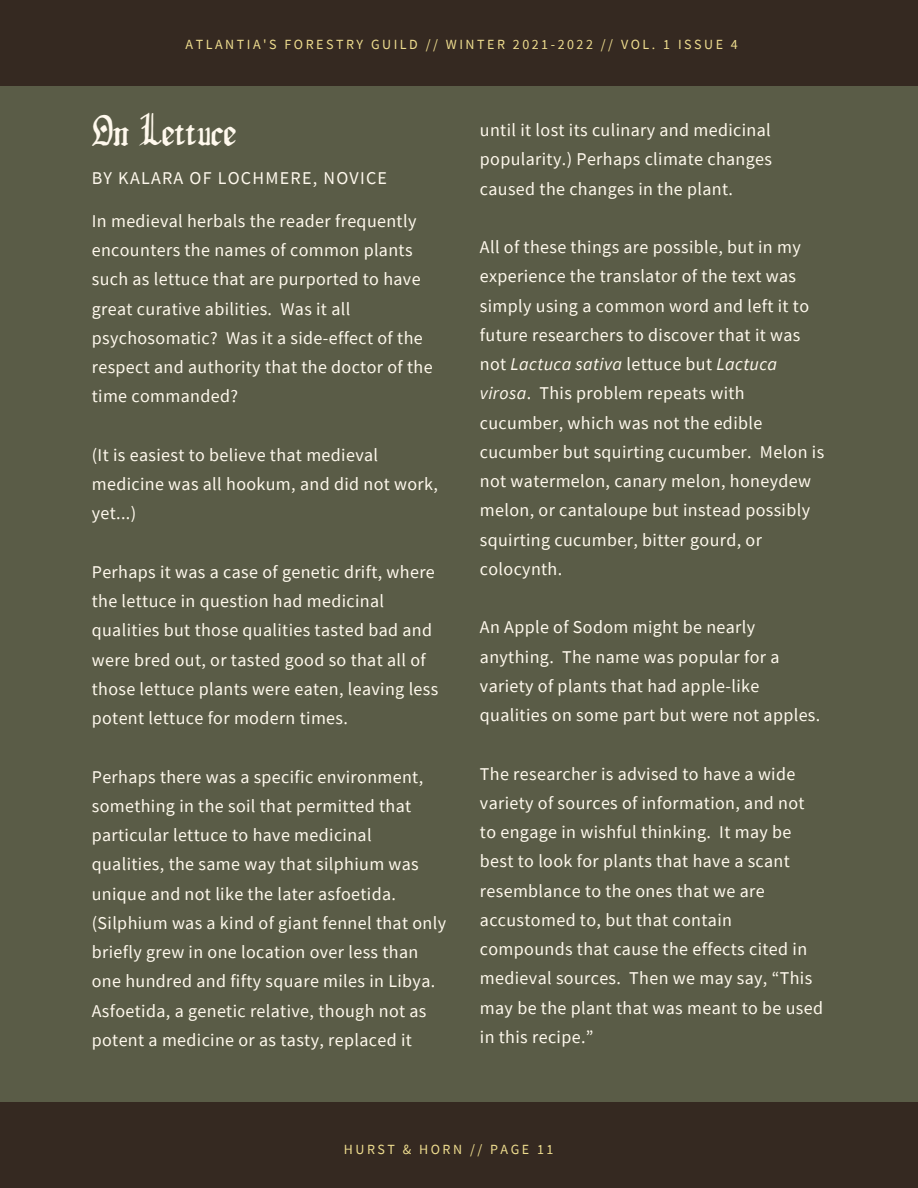
<style>
.page{position:relative;width:918px;height:1188px;background:#352921}
.page>*{position:absolute;margin:0;border:0;box-sizing:border-box;transform-origin:0 0}
.t1{font:42px "Isabella";color:#fff9ed}
.t2{font:18px/29.2px "Source Sans Pro";letter-spacing:.02em;color:#fff9ed}
.t3{font:18px "Source Sans Pro";letter-spacing:.07em;color:#fff9ed}
.t4{font:13.95px "Source Sans Pro";letter-spacing:.18em;color:#efdd8f}
.s1{font-style:italic}
</style>
<div class="page">
<div style="left:0;top:86px;width:918px;height:1016px;background:#5a5c47"></div>
<p class="t4" style="left:186px;top:35px;width:554px">ATLANTIA'S FORESTRY GUILD // WINTER 2021-2022 // VOL. 1 ISSUE 4</p>
<h1 class="t1" style="left:92px;top:94px;width:146px">On Lettuce</h1>
<p class="t3" style="left:92px;top:166px;width:297px">BY KALARA OF LOCHMERE, NOVICE</p>
<p class="t2" style="left:92px;top:206px;width:342px">In medieval herbals the reader frequently encounters the names of common plants such as lettuce that are purported to have great curative abilities. Was it all psychosomatic? Was it a side-effect of the respect and authority that the doctor of the time commanded?</p>
<p class="t2" style="left:92px;top:440px;width:348px">(It is easiest to believe that medieval medicine was all hookum, and did not work, yet...)</p>
<p class="t2" style="left:92px;top:557px;width:348px">Perhaps it was a case of genetic drift, where the lettuce in question had medicinal qualities but those qualities tasted bad and were bred out, or tasted good so that all of those lettuce plants were eaten, leaving less potent lettuce for modern times.</p>
<p class="t2" style="left:92px;top:762px;width:356px">Perhaps there was a specific environment, something in the soil that permitted that particular lettuce to have medicinal qualities, the same way that silphium was unique and not like the later asfoetida. (Silphium was a kind of giant fennel that only briefly grew in one location over less than one hundred and fifty square miles in Libya.<br>Asfoetida, a genetic relative, though not as potent a medicine or as tasty, replaced it</p>
<p class="t2" style="left:480px;top:115px;width:294px;text-align:justify">until it lost its culinary and medicinal popularity.) Perhaps climate changes caused the changes in the plant.</p>
<p class="t2" style="left:480px;top:232px;width:346px">All of these things are possible, but in my experience the translator of the text was simply using a common word and left it to future researchers to discover that it was not <span class="s1">Lactuca sativa</span> lettuce but <span class="s1">Lactuca virosa</span>. This problem repeats with cucumber, which was not the edible cucumber but squirting cucumber. Melon is not watermelon, canary melon, honeydew melon, or cantaloupe but instead possibly squirting cucumber, bitter gourd, or colocynth.</p>
<p class="t2" style="left:480px;top:612px;width:342px">An Apple of Sodom might be nearly anything. The name was popular for a variety of plants that had apple-like qualities on some part but were not apples.</p>
<p class="t2" style="left:480px;top:759px;width:345px">The researcher is advised to have a wide variety of sources of information, and not to engage in wishful thinking. It may be best to look for plants that have a scant resemblance to the ones that we are accustomed to, but that contain compounds that cause the effects cited in medieval sources. Then we may say, “This may be the plant that was meant to be used in this recipe.”</p>
<p class="t4" style="left:344px;top:1140px;width:211px">HURST &amp; HORN // PAGE 11</p>
</div>
